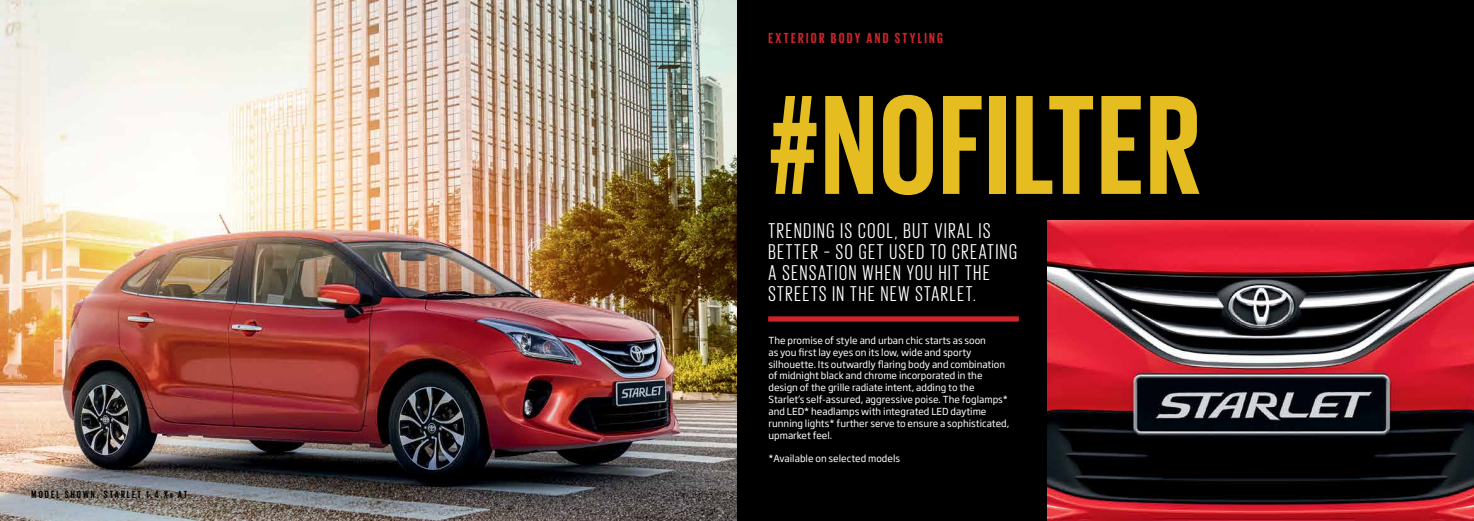
<style>
.page{position:relative;width:1474px;height:521px;background:#fff}
.page>*{position:absolute;margin:0;border:0;box-sizing:border-box;transform-origin:0 0}
.t1{font:700 144.38px "Giorgio Sans";letter-spacing:.02em;color:#e6bd21}
.t2{font:21.88px/21px "Giorgio Sans";letter-spacing:.08em;color:#fff}
.t3{font:700 14.88px "Giorgio Sans";letter-spacing:.16em;color:#d2232a}
.t4{font:700 10.5px "Giorgio Sans";letter-spacing:.2em;color:#000}
.t5{font:9.62px/11.8px "Soho Gothic Pro";color:#fff}
.s1{font-size:7.35px}
</style>
<div class="page">
<div style="left:0;top:0;width:1473px;height:521px;background:#000"></div>
<img style="left:0;top:0;width:737px;height:521px">
<img style="left:1047px;top:220px;width:426px;height:301px">
<div style="left:768px;top:316px;width:250px;height:6px;background:#d2232a"></div>
<p class="t4" style="left:32px;top:489px;width:157px">MODEL SHOWN: STARLET 1.4 X<span class="s1">r</span> AT</p>
<h3 class="t3" style="left:768px;top:31px;width:176px">EXTERIOR BODY AND STYLING</h3>
<h1 class="t1" style="left:768px;top:72px;width:433px">#NOFILTER</h1>
<h2 class="t2" style="left:768px;top:219px;width:250px">TRENDING IS COOL, BUT VIRAL IS<br>BETTER – SO GET USED TO CREATING<br>A SENSATION WHEN YOU HIT THE<br>STREETS IN THE NEW STARLET.</h2>
<p class="t5" style="left:768px;top:334px;width:242px">The promise of style and urban chic starts as soon<br>as you first lay eyes on its low, wide and sporty silhouette. Its outwardly flaring body and combination of midnight black and chrome incorporated in the design of the grille radiate intent, adding to the Starlet’s self-assured, aggressive poise. The foglamps* and LED* headlamps with integrated LED daytime running lights* further serve to ensure a sophisticated, upmarket feel.</p>
<p class="t5" style="left:768px;top:452px;width:133px">*Available on selected models</p>
</div>
